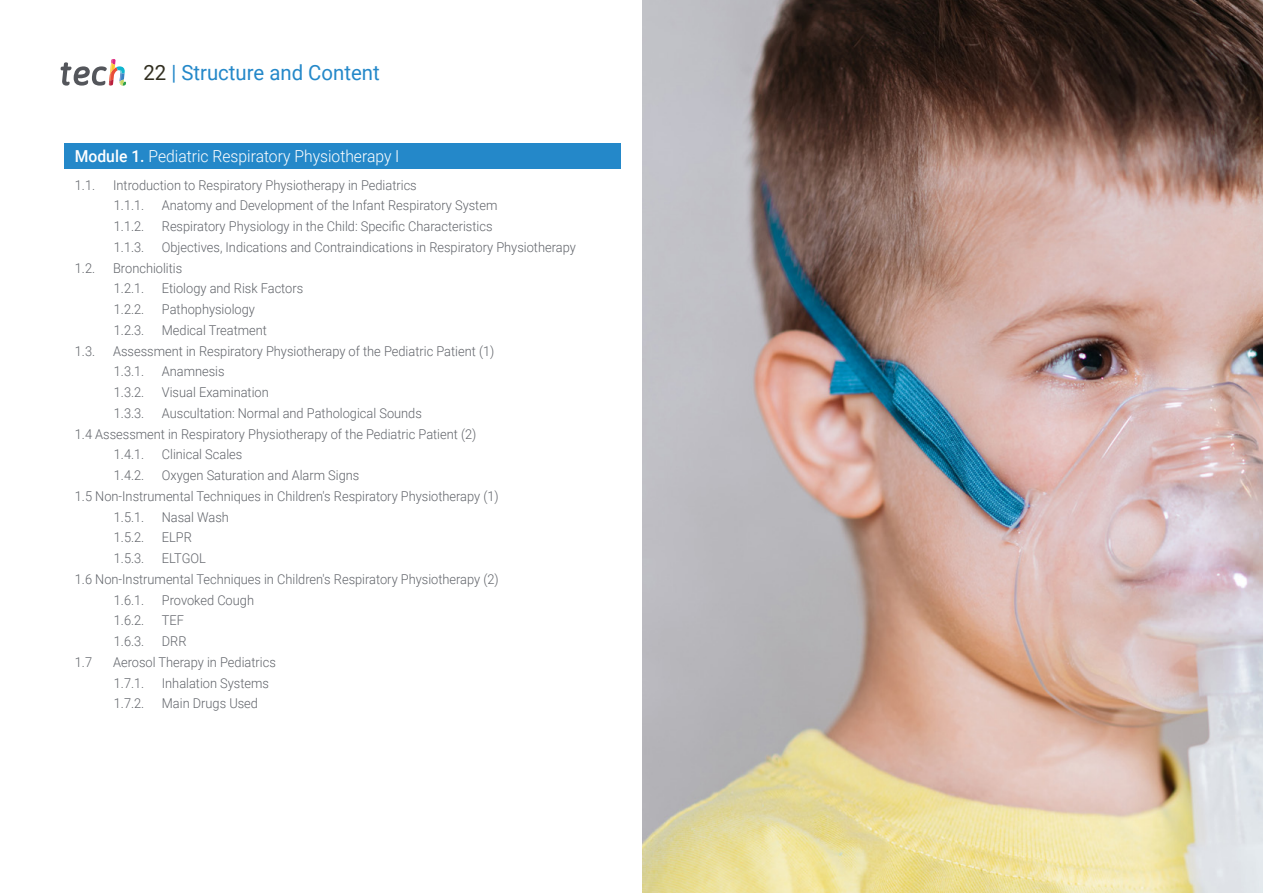
<style>
.page{position:relative;width:1263px;height:893px;background:#fff}
.page>*{position:absolute;margin:0;border:0;box-sizing:border-box;transform-origin:0 0}
.t1{font:21px "Roboto";color:#2488c9}
.t2{font:300 16.5px "Roboto";color:#fff;scale:.95 1}
.t3{font:300 13.5px/20.7px "Roboto";color:#61646a;scale:.95 1}
.s1{color:#312e20}
.s2{font-weight:500}
</style>
<div class="page">
<div style="left:64px;top:144px;width:557px;height:25px;background:#2488c9"></div>
<svg style="left:61px;top:59px;width:65px;height:27px"></svg>
<img style="left:642px;top:0;width:621px;height:893px">
<h1 class="t1" style="left:144px;top:57px;width:238px"><span class="s1">22</span> | Structure and Content</h1>
<p class="t2" style="left:75px;top:145px;width:343px"><span class="s2">Module 1.</span> Pediatric Respiratory Physiotherapy I</p>
<p class="t3" style="left:75px;top:174px;width:23px">1.1.</p>
<p class="t3" style="left:113px;top:174px;width:321px">Introduction to Respiratory Physiotherapy in Pediatrics<br>1.1.1.</p>
<p class="t3" style="left:162px;top:195px;width:355px">Anatomy and Development of the Infant Respiratory System</p>
<p class="t3" style="left:114px;top:215px;width:34px">1.1.2.</p>
<p class="t3" style="left:162px;top:215px;width:350px">Respiratory Physiology in the Child: Specific Characteristics</p>
<p class="t3" style="left:114px;top:236px;width:34px">1.1.3.</p>
<p class="t3" style="left:162px;top:236px;width:437px">Objectives, Indications and Contraindications in Respiratory Physiotherapy</p>
<p class="t3" style="left:75px;top:257px;width:23px">1.2.</p>
<p class="t3" style="left:113px;top:257px;width:74px">Bronchiolitis<br>1.2.1.</p>
<p class="t3" style="left:162px;top:278px;width:150px">Etiology and Risk Factors</p>
<p class="t3" style="left:114px;top:298px;width:34px">1.2.2.</p>
<p class="t3" style="left:162px;top:298px;width:99px">Pathophysiology</p>
<p class="t3" style="left:114px;top:319px;width:34px">1.2.3.</p>
<p class="t3" style="left:162px;top:319px;width:112px">Medical Treatment</p>
<p class="t3" style="left:75px;top:340px;width:23px">1.3.</p>
<p class="t3" style="left:113px;top:340px;width:403px">Assessment in Respiratory Physiotherapy of the Pediatric Patient (1)<br>1.3.1.</p>
<p class="t3" style="left:162px;top:361px;width:68px">Anamnesis</p>
<p class="t3" style="left:114px;top:381px;width:34px">1.3.2.</p>
<p class="t3" style="left:162px;top:381px;width:114px">Visual Examination</p>
<p class="t3" style="left:114px;top:402px;width:34px">1.3.3.</p>
<p class="t3" style="left:162px;top:402px;width:275px">Auscultation: Normal and Pathological Sounds</p>
<p class="t3" style="left:75px;top:423px;width:424px">1.4 Assessment in Respiratory Physiotherapy of the Pediatric Patient (2)</p>
<p class="t3" style="left:114px;top:444px;width:34px">1.4.1.</p>
<p class="t3" style="left:162px;top:444px;width:86px">Clinical Scales</p>
<p class="t3" style="left:114px;top:464px;width:34px">1.4.2.</p>
<p class="t3" style="left:162px;top:464px;width:209px">Oxygen Saturation and Alarm Signs</p>
<p class="t3" style="left:75px;top:485px;width:448px">1.5 Non-Instrumental Techniques in Children's Respiratory Physiotherapy (1)</p>
<p class="t3" style="left:114px;top:506px;width:34px">1.5.1.</p>
<p class="t3" style="left:162px;top:506px;width:72px">Nasal Wash</p>
<p class="t3" style="left:114px;top:527px;width:34px">1.5.2.</p>
<p class="t3" style="left:162px;top:527px;width:33px">ELPR</p>
<p class="t3" style="left:114px;top:547px;width:34px">1.5.3.</p>
<p class="t3" style="left:162px;top:547px;width:48px">ELTGOL</p>
<p class="t3" style="left:75px;top:568px;width:448px">1.6 Non-Instrumental Techniques in Children's Respiratory Physiotherapy (2)</p>
<p class="t3" style="left:114px;top:589px;width:34px">1.6.1.</p>
<p class="t3" style="left:162px;top:589px;width:99px">Provoked Cough</p>
<p class="t3" style="left:114px;top:610px;width:34px">1.6.2.</p>
<p class="t3" style="left:162px;top:610px;width:25px">TEF</p>
<p class="t3" style="left:114px;top:630px;width:34px">1.6.3.</p>
<p class="t3" style="left:162px;top:630px;width:27px">DRR</p>
<p class="t3" style="left:75px;top:651px;width:20px">1.7</p>
<p class="t3" style="left:113px;top:651px;width:173px">Aerosol Therapy in Pediatrics<br>1.7.1.</p>
<p class="t3" style="left:162px;top:672px;width:114px">Inhalation Systems</p>
<p class="t3" style="left:114px;top:693px;width:34px">1.7.2.</p>
<p class="t3" style="left:162px;top:693px;width:103px">Main Drugs Used</p>
</div>
